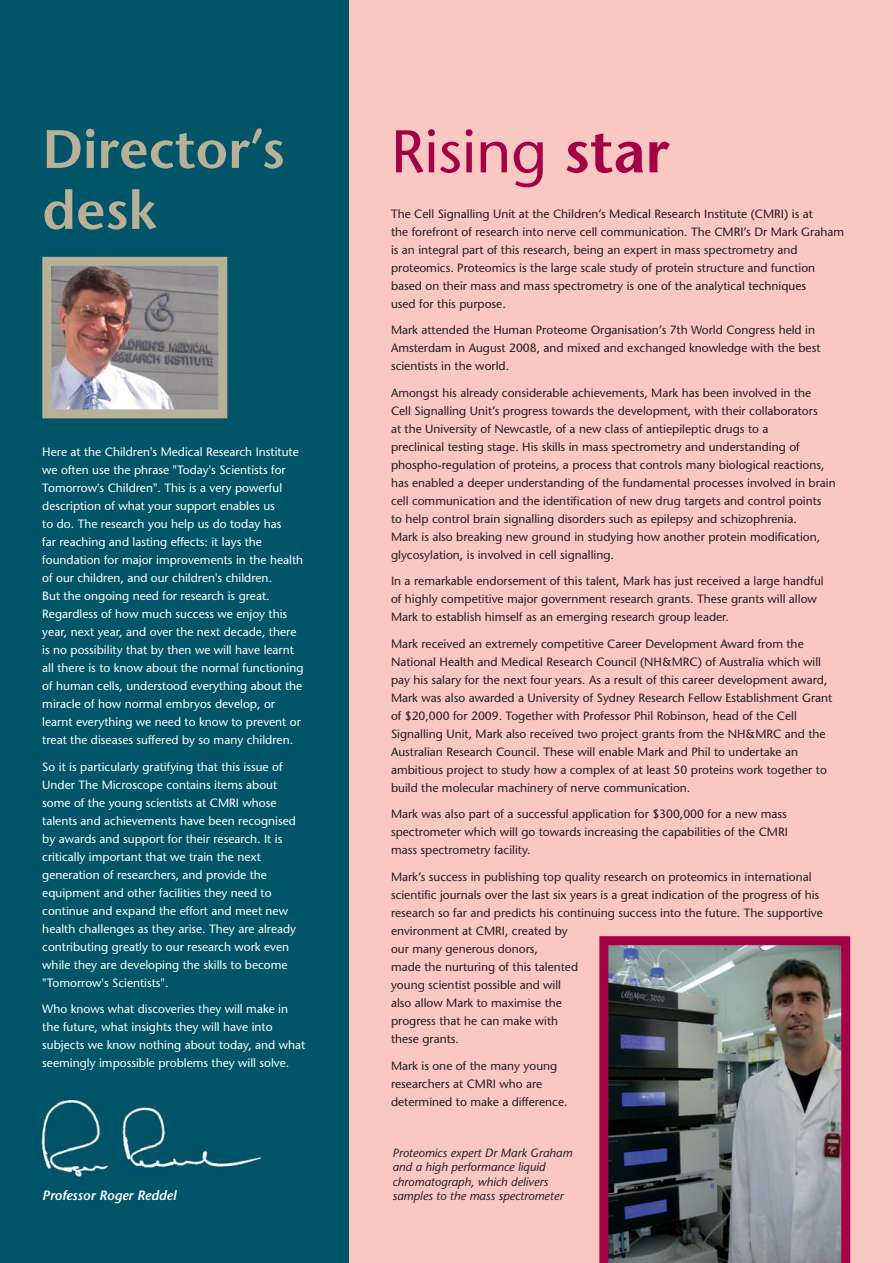
<style>
.page{position:relative;width:893px;height:1263px;background:#fff}
.page>*{position:absolute;margin:0;border:0;box-sizing:border-box;transform-origin:0 0}
.t1{font:60px "Stone Sans";color:#a40046}
.t2{font:600 54px/61.1px "Stone Sans";color:#b9b098}
.t3{font:italic 600 13.5px "Stone Sans";color:#fff}
.t4{font:12px/18px "Stone Sans";color:#231f20}
.t5{font:12px/18px "Stone Sans";color:#fff}
.t6{font:italic 12px/14.4px "Stone Sans";color:#231f20}
.s1{font-weight:600}
</style>
<div class="page">
<div style="left:327px;top:0;width:566px;height:1263px;background:#fac7c2"></div>
<div style="left:0;top:0;width:348px;height:1263px;background:#005568"></div>
<img style="left:40px;top:1099px;width:223px;height:79px">
<img style="left:52px;top:267px;width:165px;height:141px">
<div style="left:42px;top:257px;width:185px;height:161px;border:9px solid #b9b098"></div>
<img style="left:599px;top:936px;width:251px;height:327px">
<h2 class="t2" style="left:42px;top:124px;width:244px">Director’s desk</h2>
<p class="t5" style="left:42px;top:444px;width:263px">Here at the Children's Medical Research Institute we often use the phrase "Today's Scientists for Tomorrow's Children". This is a very powerful description of what your support enables us<br>to do. The research you help us do today has<br>far reaching and lasting effects: it lays the foundation for major improvements in the health of our children, and our children's children.<br>But the ongoing need for research is great.<br>Regardless of how much success we enjoy this year, next year, and over the next decade, there is no possibility that by then we will have learnt all there is to know about the normal functioning of human cells, understood everything about the miracle of how normal embryos develop, or learnt everything we need to know to prevent or treat the diseases suffered by so many children.</p>
<p class="t5" style="left:42px;top:759px;width:255px">So it is particularly gratifying that this issue of Under The Microscope contains items about some of the young scientists at CMRI whose talents and achievements have been recognised by awards and support for their research. It is critically important that we train the next generation of researchers, and provide the equipment and other facilities they need to continue and expand the effort and meet new health challenges as they arise. They are already contributing greatly to our research work even while they are developing the skills to become "Tomorrow's Scientists".</p>
<p class="t5" style="left:42px;top:1001px;width:265px">Who knows what discoveries they will make in the future, what insights they will have into subjects we know nothing about today, and what seemingly impossible problems they will solve.</p>
<p class="t3" style="left:42px;top:1190px;width:135px">Professor Roger Reddel</p>
<h1 class="t1" style="left:391px;top:128px;width:280px">Rising <span class="s1">star</span></h1>
<p class="t4" style="left:391px;top:206px;width:455px">The Cell Signalling Unit at the Children’s Medical Research Institute (CMRI) is at<br>the forefront of research into nerve cell communication. The CMRI’s Dr Mark Graham is an integral part of this research, being an expert in mass spectrometry and proteomics. Proteomics is the large scale study of protein structure and function based on their mass and mass spectrometry is one of the analytical techniques<br>used for this purpose.</p>
<p class="t4" style="left:391px;top:322px;width:431px">Mark attended the Human Proteome Organisation’s 7th World Congress held in<br>Amsterdam in August 2008, and mixed and exchanged knowledge with the best scientists in the world.</p>
<p class="t4" style="left:391px;top:385px;width:446px">Amongst his already considerable achievements, Mark has been involved in the<br>Cell Signalling Unit’s progress towards the development, with their collaborators<br>at the University of Newcastle, of a new class of antiepileptic drugs to a<br>preclinical testing stage. His skills in mass spectrometry and understanding of phospho-regulation of proteins, a process that controls many biological reactions, has enabled a deeper understanding of the fundamental processes involved in brain cell communication and the identification of new drug targets and control points<br>to help control brain signalling disorders such as epilepsy and schizophrenia.<br>Mark is also breaking new ground in studying how another protein modification, glycosylation, is involved in cell signalling.</p>
<p class="t4" style="left:391px;top:573px;width:434px">In a remarkable endorsement of this talent, Mark has just received a large handful of highly competitive major government research grants. These grants will allow<br>Mark to establish himself as an emerging research group leader.</p>
<p class="t4" style="left:391px;top:636px;width:443px">Mark received an extremely competitive Career Development Award from the National Health and Medical Research Council (NH&amp;MRC) of Australia which will pay his salary for the next four years. As a result of this career development award, Mark was also awarded a University of Sydney Research Fellow Establishment Grant of $20,000 for 2009. Together with Professor Phil Robinson, head of the Cell Signalling Unit, Mark also received two project grants from the NH&amp;MRC and the Australian Research Council. These will enable Mark and Phil to undertake an ambitious project to study how a complex of at least 50 proteins work together to build the molecular machinery of nerve communication.</p>
<p class="t4" style="left:391px;top:806px;width:398px;text-align:justify">Mark was also part of a successful application for $300,000 for a new mass spectrometer which will go towards increasing the capabilities of the CMRI mass spectrometry facility.</p>
<p class="t4" style="left:391px;top:869px;width:433px">Mark’s success in publishing top quality research on proteomics in international scientific journals over the last six years is a great indication of the progress of his research so far and predicts his continuing success into the future. The supportive environment at CMRI, created by<br>our many generous donors,<br>made the nurturing of this talented<br>young scientist possible and will<br>also allow Mark to maximise the<br>progress that he can make with<br>these grants.</p>
<p class="t4" style="left:391px;top:1057px;width:178px">Mark is one of the many young researchers at CMRI who are determined to make a difference.</p>
<p class="t6" style="left:392px;top:1147px;width:181px">Proteomics expert Dr Mark Graham and a high performance liquid chromatograph, which delivers samples to the mass spectrometer</p>
</div>
